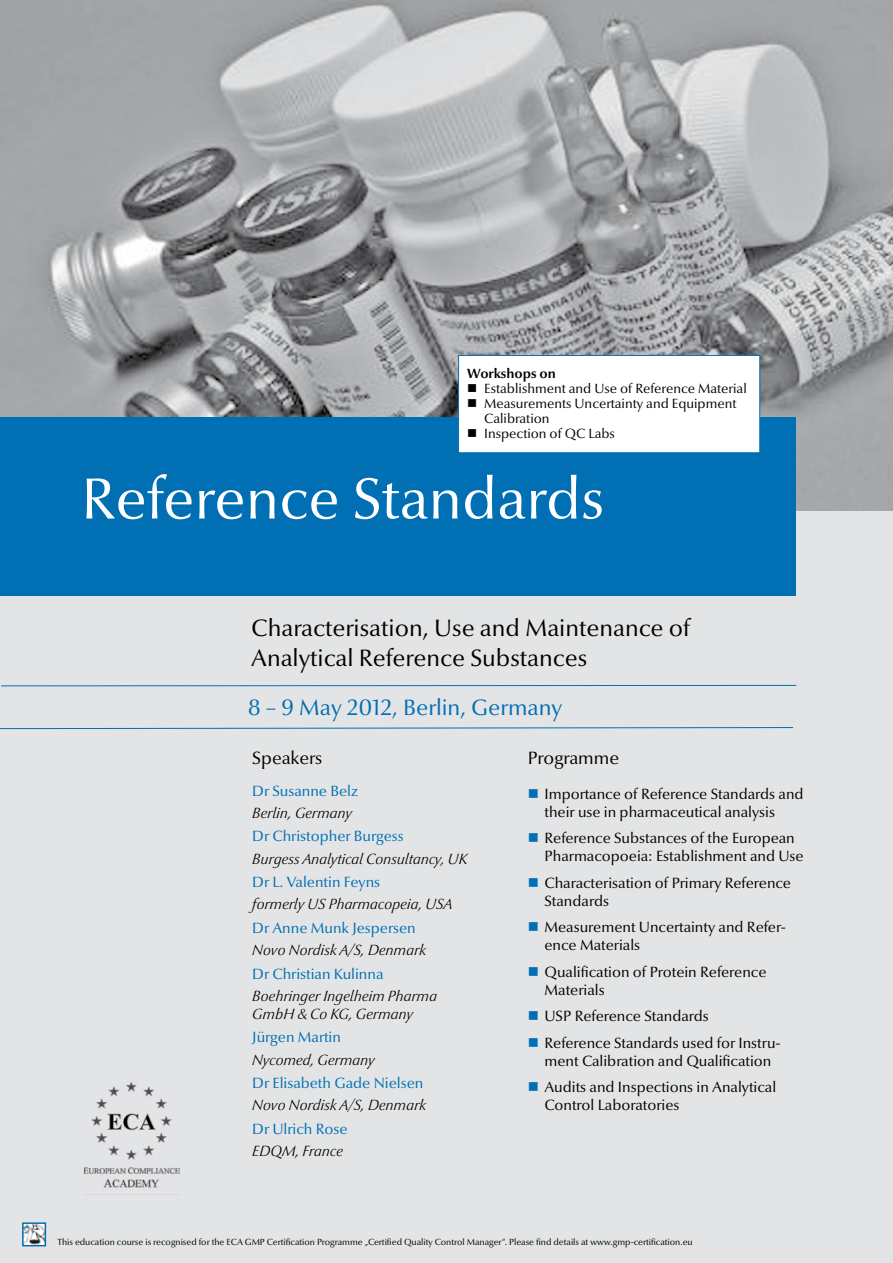
<style>
.page{position:relative;width:893px;height:1263px;background:#fff}
.page>*{position:absolute;margin:0;border:0;box-sizing:border-box;transform-origin:0 0}
.t1{font:58.5px "Optima Nova LT";color:#fff}
.t2{font:24px/30px "Optima Nova LT";color:#000}
.t3{font:22.5px "Optima Nova LT";color:#006fb4}
.t4{font:18px "Optima Nova LT";color:#000}
.t5{font:15px/18px "Optima Nova LT";color:#000}
.t6{font:italic 300 15px/18px "Optima Nova LT";color:#000}
.t7{font:15px "Optima Nova LT";color:#006fb4}
.t8{font:13.5px/15px "Optima Nova LT";color:#000}
.t9{font:700 13.5px "Optima Nova LT";color:#000}
.t10{font:9px "Optima Nova LT";color:#000}
</style>
<div class="page">
<div style="left:0;top:510px;width:893px;height:753px;background:#e3e4e5"></div>
<img style="left:0;top:0;width:893px;height:510px">
<div style="left:0;top:417px;width:795px;height:178px;background:#006fb4"></div>
<img style="left:85px;top:1081px;width:94px;height:107px">
<svg style="left:0;top:727px;width:794px;height:2px;background:#71a9cc"></svg>
<svg style="left:1px;top:685px;width:796px;height:2px"></svg>
<div style="left:459px;top:355px;width:301px;height:98px;background:#fff"></div>
<div style="left:458px;top:355px;width:302px;height:98px;border:1px solid #006fb4"></div>
<img style="left:25px;top:1225px;width:18px;height:18px">
<div style="left:22px;top:1222px;width:24px;height:24px;border:2px solid #006fb4"></div>
<p class="t9" style="left:467px;top:366px;width:90px">Workshops on</p>
<p class="t8" style="left:484px;top:381px;width:264px">Establishment and Use of Reference Material<br>Measurements Uncertainty and Equipment<br>Calibration<br>Inspection of QC Labs</p>
<h1 class="t1" style="left:81px;top:465px;width:525px">Reference Standards</h1>
<h2 class="t2" style="left:251px;top:614px;width:440px">Characterisation, Use and Maintenance of<br>Analytical Reference Substances</h2>
<h3 class="t3" style="left:248px;top:694px;width:316px">8 – 9 May 2012, Berlin, Germany</h3>
<p class="t4" style="left:252px;top:747px;width:72px">Speakers</p>
<p class="t7" style="left:252px;top:782px;width:107px">Dr Susanne Belz</p>
<p class="t6" style="left:252px;top:804px;width:101px">Berlin, Germany</p>
<p class="t7" style="left:252px;top:827px;width:153px">Dr Christopher Burgess</p>
<p class="t6" style="left:252px;top:850px;width:217px">Burgess Analytical Consultancy, UK</p>
<p class="t7" style="left:252px;top:873px;width:129px">Dr L. Valentin Feyns</p>
<p class="t6" style="left:252px;top:895px;width:202px">formerly US Pharmacopeia, USA</p>
<p class="t7" style="left:252px;top:919px;width:165px">Dr Anne Munk Jespersen</p>
<p class="t6" style="left:252px;top:941px;width:175px">Novo Nordisk A/S, Denmark</p>
<p class="t7" style="left:252px;top:965px;width:133px">Dr Christian Kulinna</p>
<p class="t6" style="left:252px;top:987px;width:187px">Boehringer Ingelheim Pharma<br>GmbH &amp; Co KG, Germany</p>
<p class="t7" style="left:252px;top:1028px;width:90px">Jürgen Martin</p>
<p class="t6" style="left:252px;top:1051px;width:124px">Nycomed, Germany</p>
<p class="t7" style="left:252px;top:1074px;width:173px">Dr Elisabeth Gade Nielsen</p>
<p class="t6" style="left:252px;top:1096px;width:175px">Novo Nordisk A/S, Denmark</p>
<p class="t7" style="left:252px;top:1120px;width:97px">Dr Ulrich Rose</p>
<p class="t6" style="left:252px;top:1142px;width:92px">EDQM, France</p>
<p class="t4" style="left:528px;top:747px;width:93px">Programme</p>
<p class="t5" style="left:544px;top:785px;width:261px">Importance of Reference Standards and their use in pharmaceutical analysis</p>
<p class="t5" style="left:544px;top:829px;width:261px">Reference Substances of the European<br>Pharmacopoeia: Establishment and Use</p>
<p class="t5" style="left:544px;top:874px;width:248px">Characterisation of Primary Reference<br>Standards</p>
<p class="t5" style="left:544px;top:918px;width:243px">Measurement Uncertainty and Refer&shy;ence Materials</p>
<p class="t5" style="left:544px;top:963px;width:223px">Qualification of Protein Reference<br>Materials</p>
<p class="t5" style="left:544px;top:1003px;width:238px;line-height:26.5px">USP Reference Standards<br>Reference Standards used for Instru-</p>
<p class="t5" style="left:544px;top:1047px;width:233px;line-height:26.5px">ment Calibration and Qualification<br>Audits and Inspections in Analytical</p>
<p class="t5" style="left:544px;top:1096px;width:136px">Control Laboratories</p>
<p class="t10" style="left:57px;top:1237px;width:637px">This education course is recognised for the ECA GMP Certification Programme „Certified Quality Control Manager“. Please find details at www.gmp-certification.eu</p>
</div>
